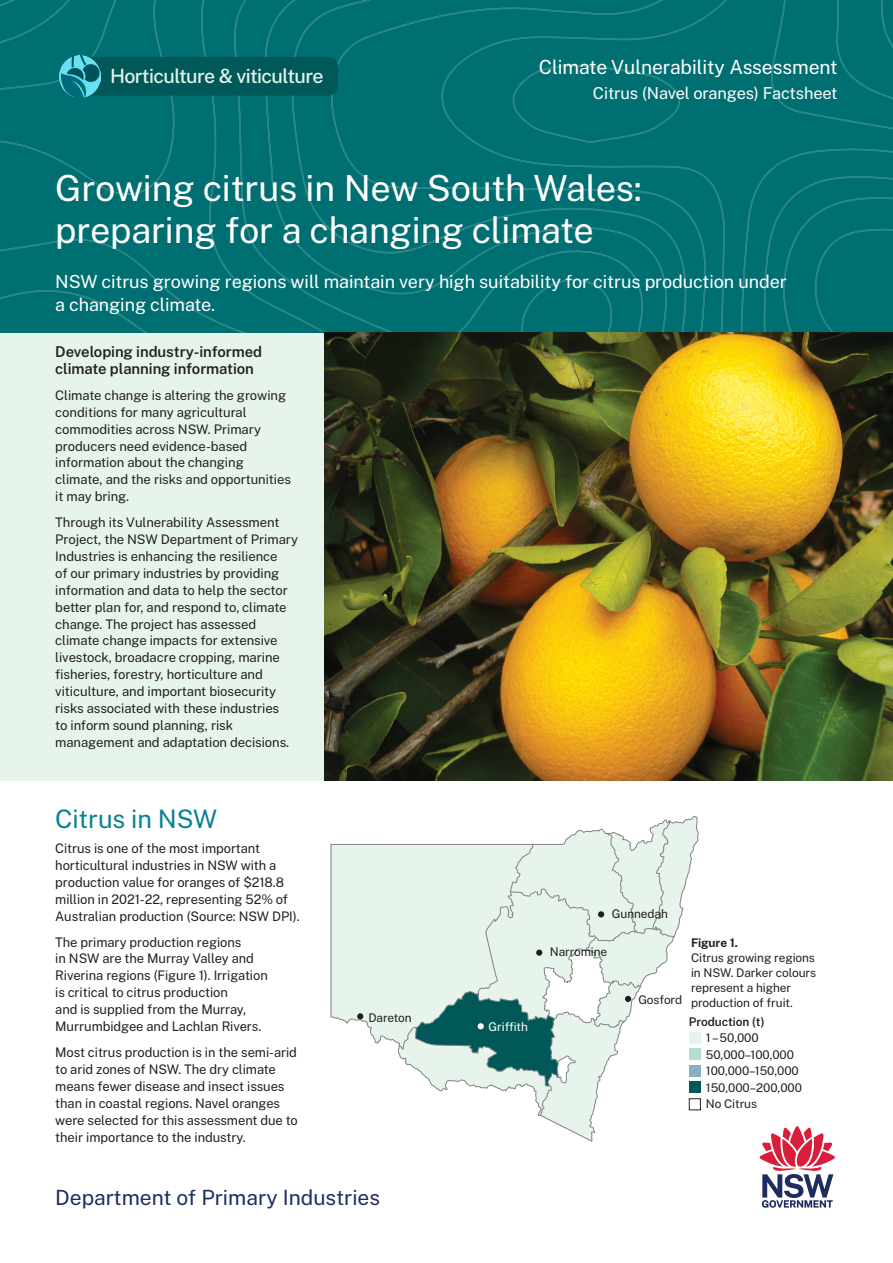
<style>
.page{position:relative;width:893px;height:1263px;background:#fff}
.page>*{position:absolute;margin:0;border:0;box-sizing:border-box;transform-origin:0 0}
.t1{font:36px/42px "Public Sans";letter-spacing:-.005em;color:#fff}
.teal_headings{font:25.5px "Public Sans";letter-spacing:-.005em;color:#088292}
.t2{font:21px "Public Sans";color:#1e2c60}
.Heading_3__H3{font:500 19.65px "Public Sans";letter-spacing:-.03em;color:#e6f4ec}
.body{font:19.5px "Public Sans";letter-spacing:-.005em;color:#fff}
.t3{font:18px/22.5px "Public Sans";letter-spacing:-.005em;color:#fff}
.body-2{font:16.5px "Public Sans";letter-spacing:-.005em;color:#fff}
._3_Sub_heading_small_black{font:600 15px/17px "Public Sans";letter-spacing:-.005em;color:#231f20}
.body-3{font:13.2px/17px "Public Sans";letter-spacing:-.005em;color:#231f20}
.body-4{font:12px/15px "Public Sans";letter-spacing:-.005em;color:#231f20}
.body-5{font:600 12px "Public Sans";letter-spacing:-.005em;color:#231f20}
.body-6{font:12px "Public Sans";letter-spacing:-.005em;color:#fff}
.s1{font-weight:700}
</style>
<div class="page">
<div style="left:0;top:0;width:893px;height:333px;background:#006f72"></div>
<div style="left:101px;top:57px;width:237px;height:39px;background:#005859"></div>
<img style="left:59px;top:56px;width:42px;height:41px">
<img style="left:323px;top:333px;width:570px;height:447px">
<svg style="left:760px;top:1126px;width:75px;height:82px"></svg>
<div style="left:0;top:333px;width:323px;height:447px;background:#e6f4ec"></div>
<div style="left:689px;top:1032px;width:12px;height:12px;background:#e6f4ec"></div>
<div style="left:689px;top:1048px;width:12px;height:12px;background:#b4decf"></div>
<div style="left:689px;top:1081px;width:12px;height:12px;background:#005859"></div>
<div style="left:689px;top:1065px;width:12px;height:12px;background:#85b2be"></div>
<div style="left:689px;top:1098px;width:12px;height:12px;border:1px solid #231f20"></div>
<svg style="left:398px;top:816px;width:300px;height:325px"></svg>
<svg style="left:331px;top:844px;width:228px;height:245px"></svg>
<svg style="left:415px;top:821px;width:256px;height:265px"></svg>
<svg style="left:357px;top:1013px;width:6px;height:6px"></svg>
<h3 class="Heading_3__H3" style="left:110px;top:62px;width:215px">Horticulture &amp; viticulture</h3>
<p class="body" style="left:539px;top:53px;width:300px">Climate Vulnerability Assessment</p>
<p class="body-2" style="left:593px;top:82px;width:246px">Citrus (Navel oranges) Factsheet</p>
<p class="t1" style="left:55px;top:165px;width:588px">Growing citrus in New South Wales: preparing for a changing climate</p>
<p class="t3" style="left:55px;top:269px;width:733px">NSW citrus growing regions will maintain very high suitability for citrus production under a changing climate.</p>
<p class="_3_Sub_heading_small_black" style="left:55px;top:342px;width:208px">Developing industry-informed climate planning information</p>
<p class="body-3" style="left:55px;top:386px;width:237px">Climate change is altering the growing conditions for many agricultural commodities across NSW. Primary producers need evidence-based information about the changing climate, and the risks and opportunities it may bring.</p>
<p class="body-3" style="left:55px;top:513px;width:244px">Through its Vulnerability Assessment Project, the NSW Department of Primary Industries is enhancing the resilience<br>of our primary industries by providing information and data to help the sector better plan for, and respond to, climate change. The project has assessed climate change impacts for extensive livestock, broadacre cropping, marine fisheries, forestry, horticulture and viticulture, and important biosecurity risks associated with these industries<br>to inform sound planning, risk management and adaptation decisions.</p>
<p class="teal_headings" style="left:55px;top:801px;width:163px">Citrus in NSW</p>
<p class="body-3" style="left:55px;top:839px;width:246px">Citrus is one of the most important horticultural industries in NSW with a production value for oranges of $218.8 million in 2021-22, representing 52% of Australian production (Source: NSW DPI).</p>
<p class="body-3" style="left:55px;top:933px;width:214px">The primary production regions<br>in NSW are the Murray Valley and Riverina regions (Figure 1). Irrigation is critical to citrus production<br>and is supplied from the Murray, Murrumbidgee and Lachlan Rivers.</p>
<p class="body-3" style="left:55px;top:1043px;width:244px">Most citrus production is in the semi-arid to arid zones of NSW. The dry climate means fewer disease and insect issues than in coastal regions. Navel oranges were selected for this assessment due to their importance to the industry.</p>
<p class="body-4" style="left:368px;top:1009px;width:45px">Dareton</p>
<p class="t2" style="left:55px;top:1183px;width:326px">Department of Primary Industries</p>
<p class="body-6" style="left:489px;top:1018px;width:41px">Griffith</p>
<p class="body-4" style="left:612px;top:905px;width:58px">Gunnedah</p>
<p class="body-4" style="left:550px;top:944px;width:59px">Narromine</p>
<p class="body-4" style="left:638px;top:992px;width:45px">Gosford</p>
<p class="body-4" style="left:691px;top:934px;width:127px"><span class="s1">Figure 1.<br></span>Citrus growing regions in NSW. Darker colours represent a higher production of fruit.</p>
<p class="body-5" style="left:689px;top:1013px;width:77px">Production (t)</p>
<p class="body-4" style="left:706px;top:1030px;width:54px">1 – 50,000</p>
<p class="body-4" style="left:706px;top:1046px;width:90px">50,000–100,000</p>
<p class="body-4" style="left:706px;top:1063px;width:94px">100,000–150,000</p>
<p class="body-4" style="left:706px;top:1079px;width:98px">150,000–200,000</p>
<p class="body-4" style="left:706px;top:1096px;width:53px">No Citrus</p>
</div>
